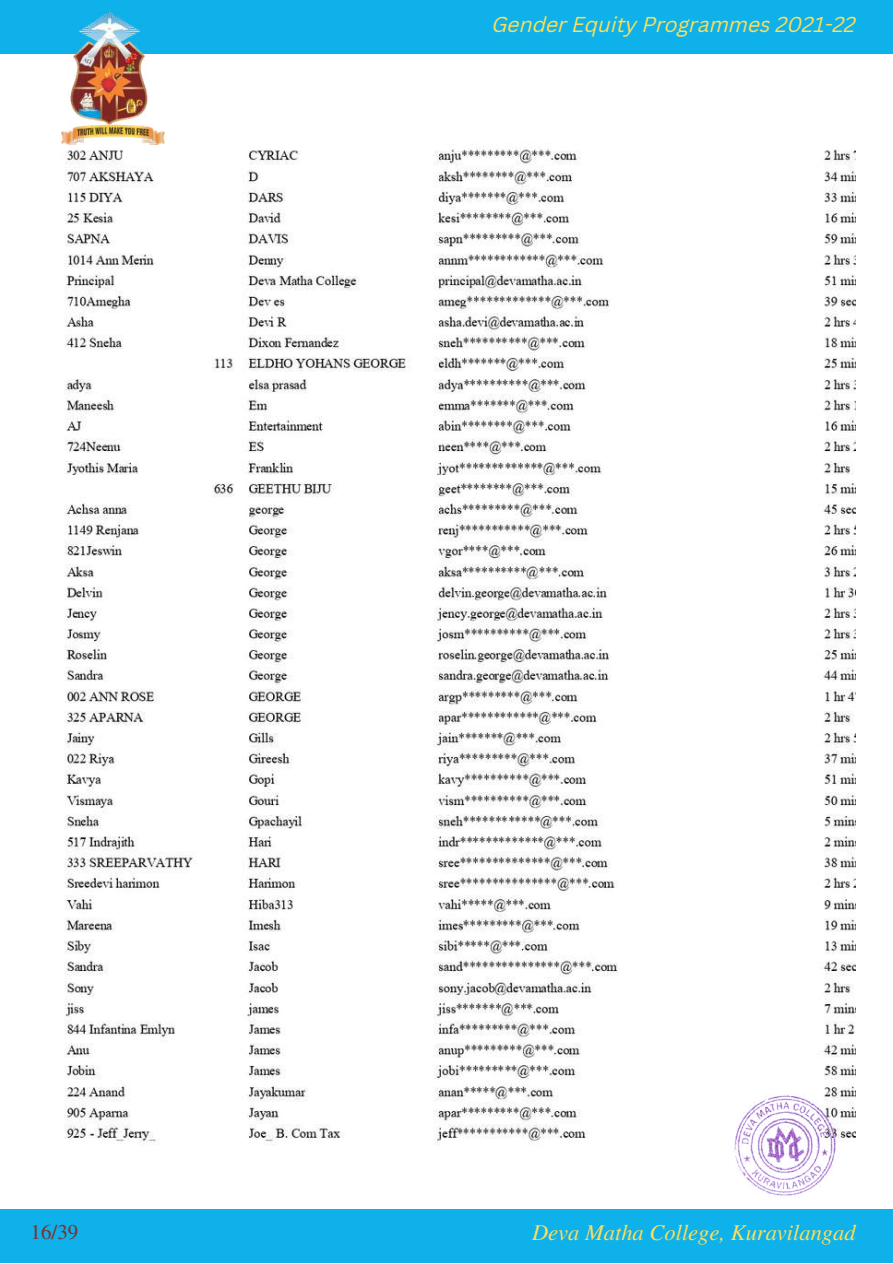
<style>
.page{position:relative;width:893px;height:1264px;background:#fff}
.page>*{position:absolute;margin:0;border:0;box-sizing:border-box;transform-origin:0 0}
.t1{font:italic 22.5px "Te X Gyre Termes";color:#ffde59}
.t2{font:italic 21px "Canva Sans";color:#ffde59}
.t3{font:21px "Te X Gyre Termes";color:#812f2a}
</style>
<div class="page">
<div style="left:0;top:1208px;width:892px;height:54px;background:#0eb1ea"></div>
<div style="left:0;top:0;width:892px;height:54px;background:#0eb1ea"></div>
<img style="left:61px;top:131px;width:794px;height:1015px">
<img style="left:62px;top:13px;width:102px;height:131px">
<img style="left:718px;top:1088px;width:137px;height:108px">
<p class="t2" style="left:492px;top:16px;width:365px">Gender Equity Programmes 2021-22</p>
<p class="t3" style="left:31px;top:1216px;width:49px">16/39</p>
<p class="t1" style="left:532px;top:1215px;width:325px">Deva Matha College, Kuravilangad</p>
</div>
